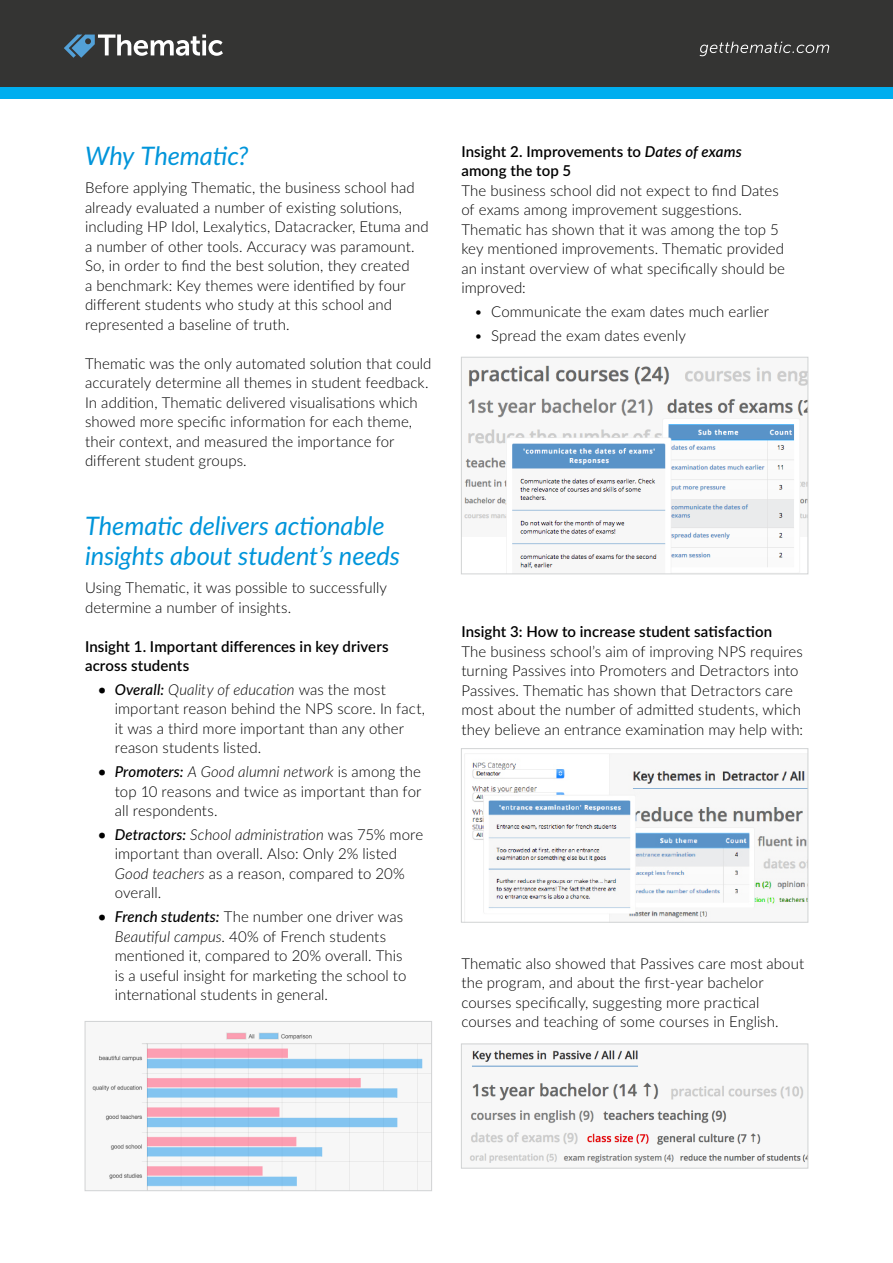
<style>
.page{position:relative;width:893px;height:1263px;background:#fff}
.page>*{position:absolute;margin:0;border:0;box-sizing:border-box;transform-origin:0 0}
.t1{font:italic 25.5px/30px "Lato";letter-spacing:-.005em;color:#0095da}
.t2{font:300 15px/19.5px "Lato";letter-spacing:.005em;color:#000}
.t3{font:600 15px/19.5px "Lato";letter-spacing:.005em;color:#000}
.s1{font-weight:500;font-style:italic}
.s2{font-style:italic}
</style>
<div class="page">
<div style="left:0;top:0;width:893px;height:87px;background:#343433"></div>
<div style="left:0;top:87px;width:893px;height:12px;background:#00aeef"></div>
<svg style="left:64px;top:34px;width:159px;height:24px"></svg>
<svg style="left:699px;top:42px;width:130px;height:14px"></svg>
<img style="left:464px;top:365px;width:342px;height:204px">
<div style="left:461px;top:357px;width:347px;height:217px;border:1px solid #d1d3d4"></div>
<img style="left:92px;top:1032px;width:338px;height:157px">
<div style="left:85px;top:1021px;width:347px;height:170px;border:1px solid #d1d3d4"></div>
<img style="left:469px;top:1050px;width:337px;height:113px">
<div style="left:461px;top:1044px;width:347px;height:124px;border:1px solid #d1d3d4"></div>
<img style="left:464px;top:754px;width:342px;height:166px">
<div style="left:461px;top:748px;width:347px;height:174px;border:1px solid #d1d3d4"></div>
<h1 class="t1" style="left:85px;top:140px;width:165px">Why Thematic?</h1>
<p class="t2" style="left:85px;top:177px;width:345px">Before applying Thematic, the business school had already evaluated a number of existing solutions, including HP Idol, Lexalytics, Datacracker, Etuma and a number of other tools. Accuracy was paramount.<br>So, in order to find the best solution, they created<br>a benchmark: Key themes were identified by four different students who study at this school and represented a baseline of truth.</p>
<p class="t2" style="left:85px;top:353px;width:348px">Thematic was the only automated solution that could accurately determine all themes in student feedback.<br>In addition, Thematic delivered visualisations which showed more specific information for each theme, their context, and measured the importance for different student groups.</p>
<h1 class="t1" style="left:85px;top:510px;width:316px">Thematic delivers actionable insights about student’s needs</h1>
<p class="t2" style="left:85px;top:577px;width:303px">Using Thematic, it was possible to successfully determine a number of insights.</p>
<p class="t3" style="left:85px;top:636px;width:305px">Insight 1. Important differences in key drivers across students</p>
<p class="t2" style="left:115px;top:679px;width:312px;text-indent:-17px"><span class="s1">• Overall:</span> <span class="s2">Quality of education</span> was the most important reason behind the NPS score. In fact, it was a third more important than any other reason students listed.</p>
<p class="t2" style="left:115px;top:761px;width:308px;text-align:justify;text-indent:-17px"><span class="s1">• Promoters:</span> <span class="s2">A Good alumni network</span> is among the top 10 reasons and twice as important than for all respondents.</p>
<p class="t2" style="left:115px;top:824px;width:310px;text-indent:-17px"><span class="s1">• Detractors:</span> <span class="s2">School administration</span> was 75% more important than overall. Also: Only 2% listed <span class="s2">Good teachers</span> as a reason, compared to 20% overall.</p>
<p class="t2" style="left:115px;top:906px;width:293px;text-indent:-17px"><span class="s1">• French students:</span> The number one driver was <span class="s2">Beautiful campus</span>. 40% of French students mentioned it, compared to 20% overall. This is a useful insight for marketing the school to international students in general.</p>
<p class="t3" style="left:461px;top:141px;width:282px">Insight 2. Improvements to <span class="s2">Dates of exams </span>among the top 5</p>
<p class="t2" style="left:461px;top:180px;width:325px">The business school did not expect to find Dates of exams among improvement suggestions.<br>Thematic has shown that it was among the top 5 key mentioned improvements. Thematic provided an instant overview of what specifically should be improved:</p>
<p class="t2" style="left:474px;top:301px;width:296px">• Communicate the exam dates much earlier</p>
<p class="t2" style="left:474px;top:325px;width:213px">• Spread the exam dates evenly</p>
<p class="t3" style="left:461px;top:622px;width:312px">Insight 3: How to increase student satisfaction</p>
<p class="t2" style="left:461px;top:641px;width:343px">The business school’s aim of improving NPS requires turning Passives into Promoters and Detractors into Passives. Thematic has shown that Detractors care most about the number of admitted students, which they believe an entrance examination may help with:</p>
<p class="t2" style="left:461px;top:953px;width:344px">Thematic also showed that Passives care most about the program, and about the first-year bachelor courses specifically, suggesting more practical courses and teaching of some courses in English.</p>
</div>
